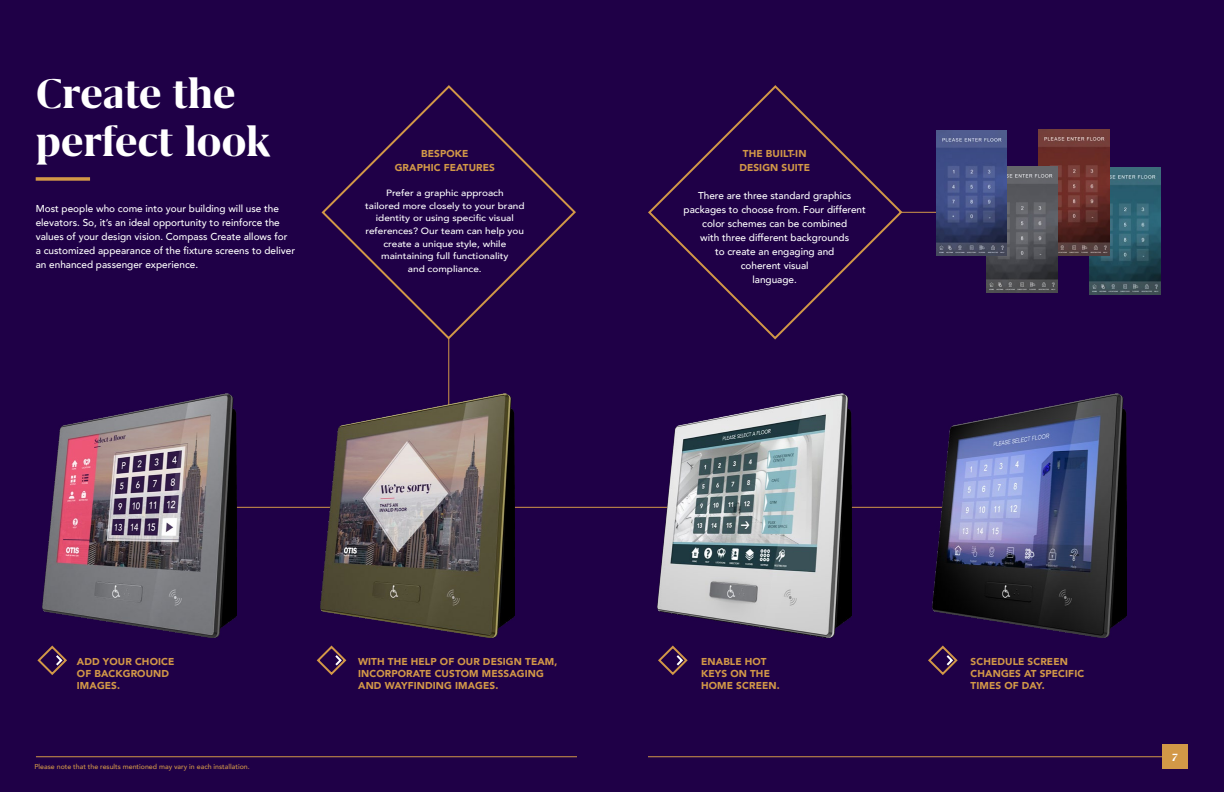
<style>
.page{position:relative;width:1224px;height:792px;background:#1f0047}
.page>*{position:absolute;margin:0;border:0;box-sizing:border-box;transform-origin:0 0}
.t1{font:700 48px/48px "Grifo M";color:#fff}
.t2{font:italic 700 12px "Grifo M";color:#fff}
.t3{font:500 10px/14px "Avenir";color:#fff}
.t4{font:900 10px/12px "Avenir";letter-spacing:.01em;color:#d29847}
.t5{font:500 9.1px/12.7px "Avenir";color:#fff;text-align:center;scale:1.1 1}
.t6{font:500 7px "Avenir";color:#d29847}
</style>
<div class="page">
<svg style="left:36px;top:177px;width:54px;height:4px"></svg>
<hr style="left:648px;top:756px;width:528px;height:1px;background:#d29847">
<hr style="left:36px;top:756px;width:541px;height:1px;background:#d29847">
<div style="left:1162px;top:744px;width:25px;height:25px;background:#d29847"></div>
<img style="left:1090px;top:168px;width:71px;height:126px">
<img style="left:1038px;top:129px;width:71px;height:126px">
<img style="left:986px;top:166px;width:71px;height:126px">
<hr style="left:194px;top:507px;width:782px;height:1px;background:#d29847">
<svg style="left:648px;top:85px;width:256px;height:255px"></svg>
<svg style="left:321px;top:85px;width:255px;height:256px"></svg>
<hr style="left:900px;top:212px;width:37px;height:1px;background:#d29847">
<hr style="left:449px;top:337px;width:1px;height:101px;background:#d29847">
<svg style="left:37px;top:645px;width:30px;height:30px"></svg>
<svg style="left:316px;top:645px;width:31px;height:30px"></svg>
<svg style="left:658px;top:645px;width:30px;height:30px"></svg>
<svg style="left:928px;top:645px;width:30px;height:30px"></svg>
<img style="left:937px;top:130px;width:70px;height:125px">
<img style="left:932px;top:393px;width:194px;height:245px">
<img style="left:657px;top:393px;width:194px;height:245px">
<img style="left:320px;top:393px;width:195px;height:245px">
<img style="left:42px;top:393px;width:194px;height:245px">
<h1 class="t1" style="left:36px;top:70px;width:236px">Create the perfect look</h1>
<p class="t3" style="left:36px;top:201px;width:261px">Most people who come into your building will use the elevators. So, it’s an ideal opportunity to reinforce the values of your design vision. Compass Create allows for<br>a customized appearance of the fixture screens to deliver an enhanced passenger experience.</p>
<p class="t4" style="left:395px;top:146px;width:102px;line-height:14px;text-align:center">BESPOKE<br>GRAPHIC FEATURES</p>
<p class="t5" style="left:365px;top:186px;width:146px">Prefer a graphic approach<br>tailored more closely to your brand identity or using specific visual references? Our team can help you create a unique style, while maintaining full functionality<br>and compliance.</p>
<p class="t4" style="left:739px;top:146px;width:72px;line-height:14px;text-align:center">THE BUILT-IN<br>DESIGN SUITE</p>
<p class="t3" style="left:684px;top:188px;width:184px;text-align:center">There are three standard graphics packages to choose from. Four different color schemes can be combined<br>with three different backgrounds<br>to create an engaging and<br>coherent visual<br>language.</p>
<p class="t4" style="left:77px;top:655px;width:99px">ADD YOUR CHOICE<br>OF BACKGROUND<br>IMAGES.</p>
<p class="t4" style="left:358px;top:655px;width:201px">WITH THE HELP OF OUR DESIGN TEAM,<br>INCORPORATE CUSTOM MESSAGING<br>AND WAYFINDING IMAGES.</p>
<p class="t4" style="left:971px;top:655px;width:115px">SCHEDULE SCREEN<br>CHANGES AT SPECIFIC<br>TIMES OF DAY.</p>
<p class="t4" style="left:701px;top:655px;width:80px">ENABLE HOT<br>KEYS ON THE<br>HOME SCREEN.</p>
<p class="t6" style="left:34px;top:761px;width:217px">Please note that the results mentioned may vary in each installation.</p>
<p class="t2" style="left:1169px;top:751px;width:12px">17</p>
<p class="t2" style="left:1172px;top:751px;width:7px">7</p>
</div>
